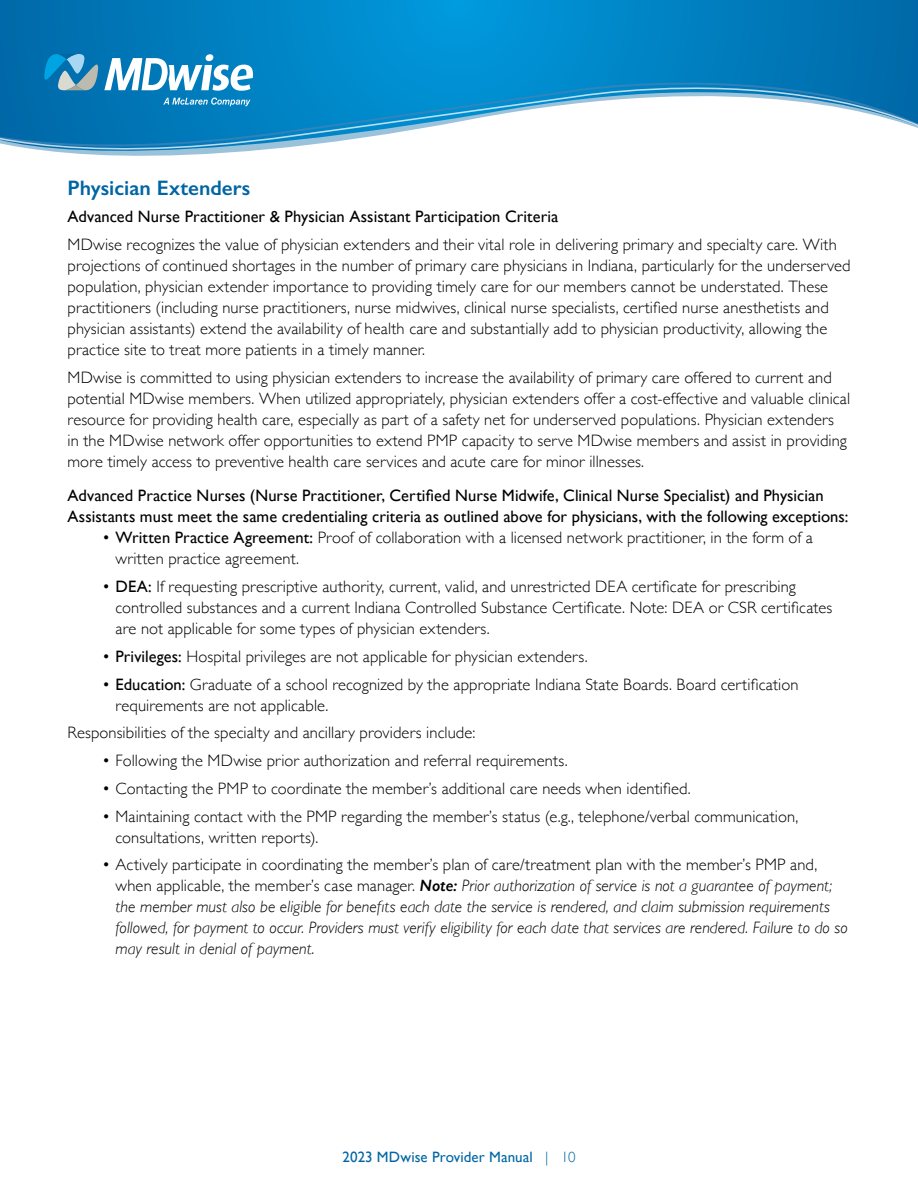
<style>
.page{position:relative;width:918px;height:1188px;background:#fff}
.page>*{position:absolute;margin:0;border:0;box-sizing:border-box;transform-origin:0 0}
.t1{font:600 21px "Gill Sans";color:#0065a4}
.t2{font:300 16.5px/21px "Gill Sans";letter-spacing:.01em;color:#000}
.t3{font:italic 300 16.5px/21px "Gill Sans";letter-spacing:.005em;color:#000}
.t4{font:16.5px/21px "Gill Sans";letter-spacing:.005em;color:#000}
.t5{font:15px "Gill Sans";letter-spacing:.01em;color:#0065a4}
.s1{font-weight:400}
.s2{font-style:normal}
.s3{font-weight:600}
.s4{font-weight:300}
</style>
<div class="page">
<svg style="left:0;top:0;width:918px;height:75px;background:#0080c2"></svg>
<svg style="left:0;top:75px;width:918px;height:3px;background:#0081c2"></svg>
<svg style="left:0;top:78px;width:918px;height:78px"></svg>
<svg style="left:163px;top:98px;width:87px;height:8px"></svg>
<svg style="left:44px;top:54px;width:209px;height:37px"></svg>
<h3 class="t1" style="left:68px;top:175px;width:184px">Physician Extenders</h3>
<h4 class="t4" style="left:68px;top:206px;width:492px">Advanced Nurse Practitioner &amp; Physician Assistant Participation Criteria</h4>
<p class="t2" style="left:68px;top:233px;width:784px">MDwise recognizes the value of physician extenders and their vital role in delivering primary and specialty care. With projections of continued shortages in the number of primary care physicians in Indiana, particularly for the underserved population, physician extender importance to providing timely care for our members cannot be understated. These practitioners (including nurse practitioners, nurse midwives, clinical nurse specialists, certified nurse anesthetists and physician assistants) extend the availability of health care and substantially add to physician productivity, allowing the practice site to treat more patients in a timely manner.</p>
<p class="t2" style="left:68px;top:366px;width:784px">MDwise is committed to using physician extenders to increase the availability of primary care offered to current and potential MDwise members. When utilized appropriately, physician extenders offer a cost-effective and valuable clinical resource for providing health care, especially as part of a safety net for underserved populations. Physician extenders<br>in the MDwise network offer opportunities to extend PMP capacity to serve MDwise members and assist in providing more timely access to preventive health care services and acute care for minor illnesses.</p>
<p class="t4" style="left:68px;top:485px;width:782px">Advanced Practice Nurses (Nurse Practitioner, Certified Nurse Midwife, Clinical Nurse Specialist) and Physician<br>Assistants must meet the same credentialing criteria as outlined above for physicians, with the following exceptions:</p>
<p class="t2" style="left:116px;top:527px;width:699px;text-indent:-13px">• <span class="s1">Written Practice Agreement:</span> Proof of collaboration with a licensed network practitioner, in the form of a written practice agreement.</p>
<p class="t2" style="left:116px;top:575px;width:718px;text-indent:-13px">• <span class="s1">DEA:</span> If requesting prescriptive authority, current, valid, and unrestricted DEA certificate for prescribing controlled substances and a current Indiana Controlled Substance Certificate. Note: DEA or CSR certificates are not applicable for some types of physician extenders.</p>
<p class="t2" style="left:102px;top:645px;width:487px">• <span class="s1">Privileges:</span> Hospital privileges are not applicable for physician extenders.</p>
<p class="t2" style="left:116px;top:673px;width:684px;text-indent:-13px">• <span class="s1">Education:</span> Graduate of a school recognized by the appropriate Indiana State Boards. Board certification requirements are not applicable.</p>
<p class="t2" style="left:68px;top:722px;width:409px">Responsibilities of the specialty and ancillary providers include:</p>
<p class="t2" style="left:102px;top:749px;width:467px">• Following the MDwise prior authorization and referral requirements.</p>
<p class="t2" style="left:102px;top:777px;width:590px">• Contacting the PMP to coordinate the member’s additional care needs when identified.</p>
<p class="t2" style="left:116px;top:805px;width:684px;text-indent:-13px">• Maintaining contact with the PMP regarding the member’s status (e.g., telephone/verbal communication, consultations, written reports).</p>
<p class="t3" style="left:116px;top:854px;width:734px;text-indent:-13px"><span class="s2">• Actively participate in coordinating the member’s plan of care/treatment plan with the member’s PMP and, when applicable, the member’s case manager.</span> <span class="s3">Note:</span> Prior authorization of service is not a guarantee of payment; the member must also be eligible for benefits each date the service is rendered, and claim submission requirements followed, for payment to occur. Providers must verify eligibility for each date that services are rendered. Failure to do so may result in denial of payment.</p>
<p class="t5" style="left:342px;top:1148px;width:235px">2023 MDwise Provider Manual <span class="s4">| 10</span></p>
</div>
